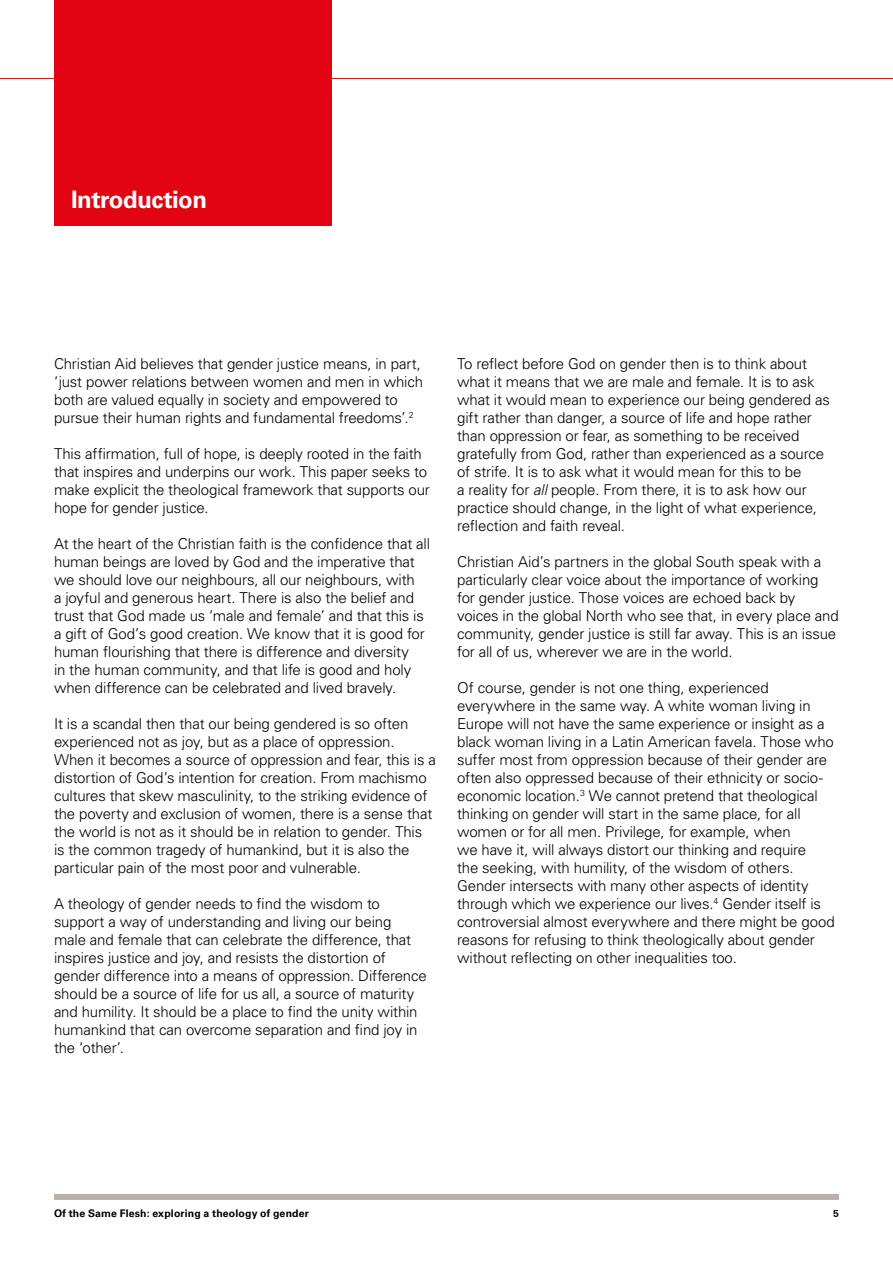
<style>
.page{position:relative;width:893px;height:1263px;background:#fff}
.page>*{position:absolute;margin:0;border:0;box-sizing:border-box;transform-origin:0 0}
.t1{font:700 24px "Univers CA";letter-spacing:-.02em;color:#fff}
.t2{font:300 15px/18px "Univers CA";letter-spacing:-.01em;color:#000}
.t3{font:700 10.5px "Univers CA";letter-spacing:.015em;color:#000}
.t4{font:700 10.5px "Serifa BT";color:#000}
.s1{font-style:italic}
</style>
<div class="page">
<div style="left:54px;top:1194px;width:785px;height:6px;background:#b9b1ae"></div>
<hr style="left:0;top:78px;width:893px;height:1px;background:#cd1619">
<div style="left:54px;top:0;width:277px;height:225px;background:#e30413"></div>
<h1 class="t1" style="left:71px;top:186px;width:137px">Introduction</h1>
<p class="t2" style="left:54px;top:355px;width:371px">Christian Aid believes that gender justice means, in part, ‘just power relations between women and men in which both are valued equally in society and empowered to pursue their human rights and fundamental freedoms’.<sup>2</sup></p>
<p class="t2" style="left:54px;top:445px;width:377px">This affirmation, full of hope, is deeply rooted in the faith that inspires and underpins our work. This paper seeks to make explicit the theological framework that supports our hope for gender justice.</p>
<p class="t2" style="left:54px;top:535px;width:377px">At the heart of the Christian faith is the confidence that all human beings are loved by God and the imperative that we should love our neighbours, all our neighbours, with<br>a joyful and generous heart. There is also the belief and trust that God made us ‘male and female’ and that this is a gift of God’s good creation. We know that it is good for human flourishing that there is difference and diversity<br>in the human community, and that life is good and holy when difference can be celebrated and lived bravely.</p>
<p class="t2" style="left:54px;top:715px;width:383px">It is a scandal then that our being gendered is so often experienced not as joy, but as a place of oppression.<br>When it becomes a source of oppression and fear, this is a distortion of God’s intention for creation. From machismo cultures that skew masculinity, to the striking evidence of the poverty and exclusion of women, there is a sense that the world is not as it should be in relation to gender. This is the common tragedy of humankind, but it is also the particular pain of the most poor and vulnerable.</p>
<p class="t2" style="left:54px;top:895px;width:374px">A theology of gender needs to find the wisdom to support a way of understanding and living our being male and female that can celebrate the difference, that inspires justice and joy, and resists the distortion of gender difference into a means of oppression. Difference should be a source of life for us all, a source of maturity and humility. It should be a place to find the unity within humankind that can overcome separation and find joy in the ‘other’.</p>
<p class="t2" style="left:457px;top:355px;width:374px">To reflect before God on gender then is to think about what it means that we are male and female. It is to ask what it would mean to experience our being gendered as gift rather than danger, a source of life and hope rather than oppression or fear, as something to be received gratefully from God, rather than experienced as a source of strife. It is to ask what it would mean for this to be<br>a reality for <span class="s1">all</span> people. From there, it is to ask how our practice should change, in the light of what experience, reflection and faith reveal.</p>
<p class="t2" style="left:457px;top:553px;width:383px">Christian Aid’s partners in the global South speak with a particularly clear voice about the importance of working for gender justice. Those voices are echoed back by voices in the global North who see that, in every place and community, gender justice is still far away. This is an issue for all of us, wherever we are in the world.</p>
<p class="t2" style="left:457px;top:679px;width:379px">Of course, gender is not one thing, experienced everywhere in the same way. A white woman living in Europe will not have the same experience or insight as a black woman living in a Latin American favela. Those who suffer most from oppression because of their gender are often also oppressed because of their ethnicity or socio&shy;economic location.<sup>3</sup> We cannot pretend that theological thinking on gender will start in the same place, for all women or for all men. Privilege, for example, when<br>we have it, will always distort our thinking and require<br>the seeking, with humility, of the wisdom of others.<br>Gender intersects with many other aspects of identity through which we experience our lives.<sup>4</sup> Gender itself is controversial almost everywhere and there might be good reasons for refusing to think theologically about gender without reflecting on other inequalities too.</p>
<p class="t3" style="left:54px;top:1207px;width:256px">Of the Same Flesh: exploring a theology of gender</p>
<p class="t4" style="left:833px;top:1207px;width:7px">5</p>
</div>
